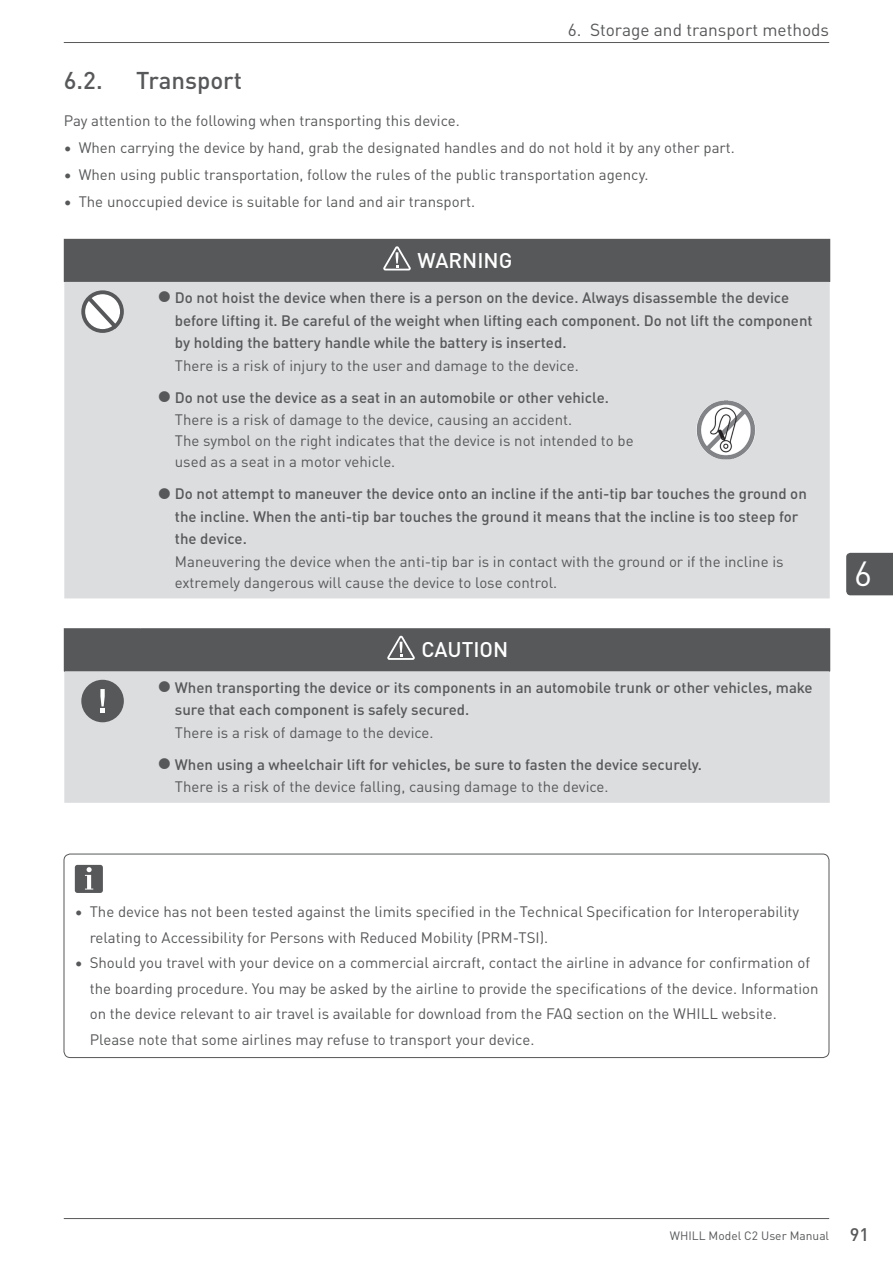
<style>
.page{position:relative;width:893px;height:1263px;background:#fff}
.page>*{position:absolute;margin:0;border:0;box-sizing:border-box;transform-origin:0 0}
.t1{font:34.5px "DIN Pro";color:#fff}
.t2{font:500 24px "DIN Pro";color:#57585a}
.Table_Title{font:500 21px "DIN Pro";color:#fff}
.t3{font:17.25px "DIN Pro";color:#57585a}
.Warning_Text{font:15px/25.5px "DIN Pro";color:#57585a}
.t4{font:500 15px/22.5px "DIN Pro";color:#57585a}
.Body_Text{font:15px "DIN Pro";color:#57585a}
.t5{font:12px "DIN Pro";color:#57585a}
.s1{font-weight:500;font-size:18px}
</style>
<div class="page">
<hr style="left:64px;top:1218px;width:765px;height:1px;background:#57585a">
<hr style="left:64px;top:42px;width:765px;height:1px;background:#57585a">
<div style="left:846px;top:553px;width:47px;height:42px;background:#57585a"></div>
<div style="left:64px;top:239px;width:766px;height:43px;background:#57585a"></div>
<div style="left:64px;top:282px;width:766px;height:316px;background:#dcdddf"></div>
<svg style="left:383px;top:246px;width:28px;height:25px"></svg>
<svg style="left:81px;top:290px;width:43px;height:43px"></svg>
<img style="left:694px;top:400px;width:62px;height:60px">
<div style="left:64px;top:629px;width:766px;height:42px;background:#57585a"></div>
<div style="left:64px;top:671px;width:766px;height:132px;background:#dcdddf"></div>
<hr style="left:64px;top:628px;width:77px;height:1px;background:#57585a">
<hr style="left:141px;top:628px;width:689px;height:1px;background:#57585a">
<svg style="left:387px;top:635px;width:28px;height:25px"></svg>
<div style="left:81px;top:680px;width:43px;height:42px;background:#57585a;border-radius:50%"></div>
<svg style="left:100px;top:689px;width:5px;height:24px"></svg>
<div style="left:75px;top:865px;width:28px;height:28px;background:#57585a;border-radius:3px"></div>
<svg style="left:85px;top:867px;width:8px;height:22px"></svg>
<div style="left:64px;top:854px;width:765px;height:204px;border:1px solid #57585a;border-radius:6px"></div>
<svg style="left:159px;top:291px;width:11px;height:11px"></svg>
<svg style="left:159px;top:391px;width:11px;height:11px"></svg>
<svg style="left:159px;top:487px;width:11px;height:11px"></svg>
<svg style="left:159px;top:681px;width:11px;height:11px"></svg>
<svg style="left:159px;top:758px;width:11px;height:11px"></svg>
<p class="t3" style="left:568px;top:17px;width:263px">6. Storage and transport methods</p>
<p class="t2" style="left:64px;top:61px;width:40px">6.2.</p>
<p class="t2" style="left:136px;top:61px;width:107px">Transport</p>
<p class="Body_Text" style="left:64px;top:109px;width:398px">Pay attention to the following when transporting this device.</p>
<p class="Warning_Text" style="left:64px;top:134px;width:673px">• When carrying the device by hand, grab the designated handles and do not hold it by any other part.</p>
<p class="Warning_Text" style="left:64px;top:161px;width:586px">• When using public transportation, follow the rules of the public transportation agency.</p>
<p class="Warning_Text" style="left:64px;top:188px;width:413px">• The unoccupied device is suitable for land and air transport.</p>
<p class="Table_Title" style="left:417px;top:244px;width:96px">WARNING</p>
<p class="t4" style="left:175px;top:286px;width:639px">Do not hoist the device when there is a person on the device. Always disassemble the device before lifting it. Be careful of the weight when lifting each component. Do not lift the component by holding the battery handle while the battery is inserted.</p>
<p class="Warning_Text" style="left:175px;top:352px;width:405px">There is a risk of injury to the user and damage to the device.</p>
<p class="t4" style="left:175px;top:385px;width:436px">Do not use the device as a seat in an automobile or other vehicle.</p>
<p class="Warning_Text" style="left:175px;top:406px;width:399px">There is a risk of damage to the device, causing an accident.</p>
<p class="Warning_Text" style="left:175px;top:429px;width:460px;line-height:21px">The symbol on the right indicates that the device is not intended to be used as a seat in a motor vehicle.</p>
<p class="t4" style="left:175px;top:482px;width:633px">Do not attempt to maneuver the device onto an incline if the anti-tip bar touches the ground on the incline. When the anti-tip bar touches the ground it means that the incline is too steep for the device.</p>
<p class="Warning_Text" style="left:175px;top:550px;width:610px;line-height:21px">Maneuvering the device when the anti-tip bar is in contact with the ground or if the incline is extremely dangerous will cause the device to lose control.</p>
<p class="Table_Title" style="left:421px;top:634px;width:88px">CAUTION</p>
<p class="t4" style="left:175px;top:675px;width:639px">When transporting the device or its components in an automobile trunk or other vehicles, make sure that each component is safely secured.</p>
<p class="Warning_Text" style="left:175px;top:718px;width:260px">There is a risk of damage to the device.</p>
<p class="t4" style="left:175px;top:752px;width:529px">When using a wheelchair lift for vehicles, be sure to fasten the device securely.</p>
<p class="Warning_Text" style="left:175px;top:773px;width:435px">There is a risk of the device falling, causing damage to the device.</p>
<h1 class="t1" style="left:854px;top:548px;width:20px">6</h1>
<p class="Warning_Text" style="left:90px;top:898px;width:711px;text-indent:-15px">• The device has not been tested against the limits specified in the Technical Specification for Interoperability relating to Accessibility for Persons with Reduced Mobility (PRM-TSI).</p>
<p class="Warning_Text" style="left:90px;top:949px;width:730px;text-indent:-15px">• Should you travel with your device on a commercial aircraft, contact the airline in advance for confirmation of the boarding procedure. You may be asked by the airline to provide the specifications of the device. Information on the device relevant to air travel is available for download from the FAQ section on the WHILL website.<br>Please note that some airlines may refuse to transport your device.</p>
<p class="t5" style="left:670px;top:1226px;width:201px">WHILL Model C2 User Manual <span class="s1">91</span></p>
</div>
